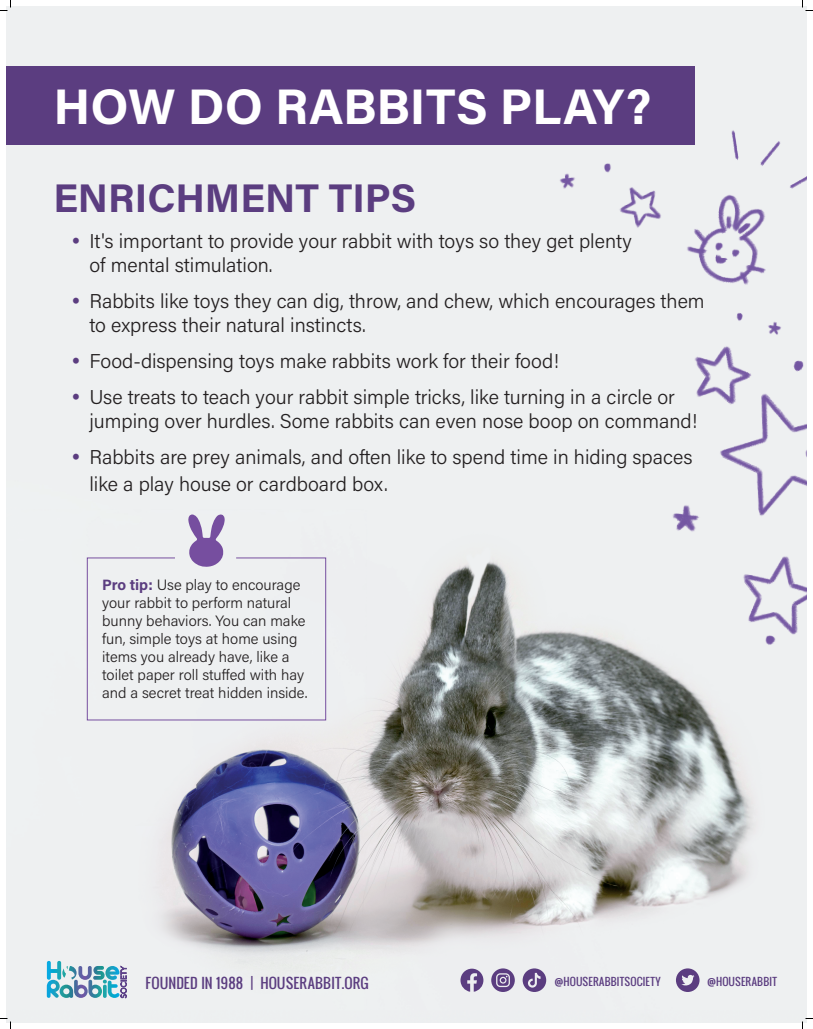
<style>
.page{position:relative;width:813px;height:1029px;background:#fff}
.page>*{position:absolute;margin:0;border:0;box-sizing:border-box;transform-origin:0 0}
.t1{font:700 50px "Acumin Pro";letter-spacing:-.005em;color:#fff}
.t2{font:700 40px "Acumin Pro";color:#5b3d80}
.t3{font:300 20px/24px "Acumin Pro";color:#231f20}
.t4{font:300 15px/18px "Acumin Pro";color:#231f20}
.t5{font:13.9px "Oswald";color:#5b3d80}
.t6{font:10.45px "Oswald";color:#5b3d80}
.s1{color:#5b3d80}
.s2{font-weight:700;color:#5b3d80}
</style>
<div class="page">
<img style="left:6px;top:6px;width:801px;height:1017px">
<div style="left:6px;top:66px;width:688px;height:79px;background:#5b3d80"></div>
<svg style="left:188px;top:514px;width:37px;height:43px"></svg>
<div style="left:86px;top:557px;width:241px;height:164px;background:#eef0f1"></div>
<svg style="left:47px;top:961px;width:80px;height:37px"></svg>
<svg style="left:460px;top:969px;width:23px;height:23px"></svg>
<svg style="left:491px;top:968px;width:24px;height:24px"></svg>
<svg style="left:676px;top:968px;width:24px;height:24px"></svg>
<svg style="left:523px;top:968px;width:23px;height:24px"></svg>
<img style="left:681px;top:222px;width:110px;height:68px">
<img style="left:660px;top:332px;width:147px;height:323px">
<img style="left:517px;top:119px;width:219px;height:128px">
<div style="left:722px;top:290px;width:85px;height:68px;background:#eef0f1"></div>
<img style="left:722px;top:119px;width:85px;height:103px">
<svg style="left:0;top:0;width:11px;height:11px"></svg>
<svg style="left:0;top:1018px;width:11px;height:11px"></svg>
<svg style="left:802px;top:0;width:11px;height:11px"></svg>
<svg style="left:802px;top:1018px;width:11px;height:11px"></svg>
<h1 class="t1" style="left:53px;top:71px;width:600px">HOW DO RABBITS PLAY?</h1>
<h2 class="t2" style="left:53px;top:170px;width:364px">ENRICHMENT TIPS</h2>
<p class="t3" style="left:89px;top:229px;width:544px;text-indent:-18px"><span class="s1">•</span> It's important to provide your rabbit with toys so they get plenty of mental stimulation.</p>
<p class="t3" style="left:89px;top:289px;width:617px;text-indent:-18px"><span class="s1">•</span> Rabbits like toys they can dig, throw, and chew, which encourages them to express their natural instincts.</p>
<p class="t3" style="left:71px;top:349px;width:489px"><span class="s1">•</span> Food-dispensing toys make rabbits work for their food!</p>
<p class="t3" style="left:89px;top:385px;width:610px;text-indent:-18px"><span class="s1">•</span> Use treats to teach your rabbit simple tricks, like turning in a circle or jumping over hurdles. Some rabbits can even nose boop on command!</p>
<p class="t3" style="left:89px;top:443px;width:605px;line-height:27px;text-indent:-18px"><span class="s1">•</span> Rabbits are prey animals, and often like to spend time in hiding spaces like a play house or cardboard box.</p>
<p class="t4" style="left:102px;top:575px;width:207px"><span class="s2">Pro tip:</span> Use play to encourage your rabbit to perform natural bunny behaviors. You can make fun, simple toys at home using items you already have, like a toilet paper roll stuffed with hay and a secret treat hidden inside.</p>
<p class="t5" style="left:146px;top:972px;width:225px">FOUNDED IN 1988 | HOUSERABBIT.ORG</p>
<p class="t6" style="left:555px;top:974px;width:108px">@HOUSERABBITSOCIETY</p>
<p class="t6" style="left:707px;top:974px;width:72px">@HOUSERABBIT</p>
</div>
